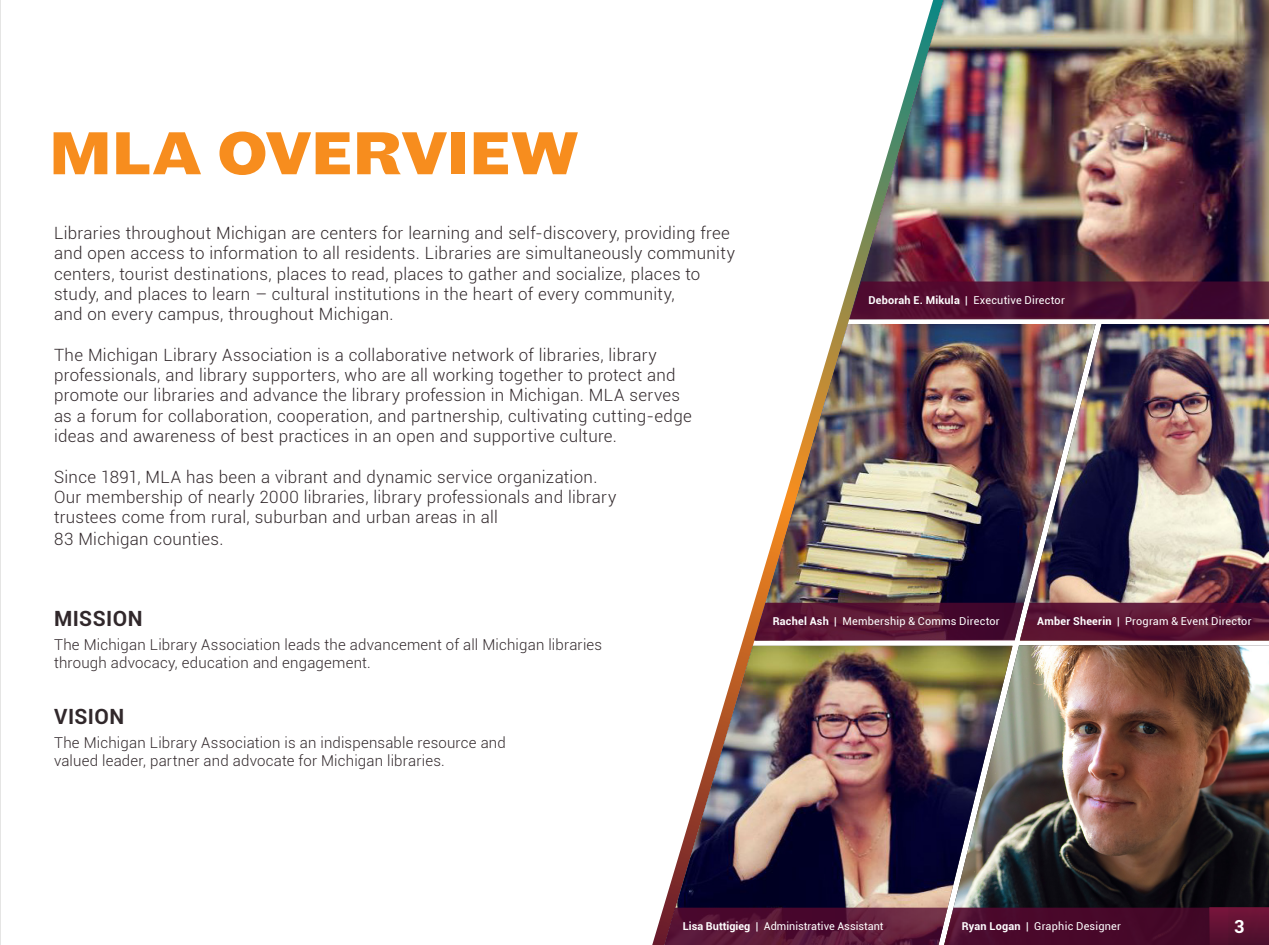
<style>
.page{position:relative;width:1269px;height:945px;background:#fff}
.page>*{position:absolute;margin:0;border:0;box-sizing:border-box;transform-origin:0 0}
.t1{font:700 63px "Maple";letter-spacing:.015em;color:#f78d1e}
.t2{font:700 21px "Roboto";letter-spacing:.025em;color:#31282b}
.t3{font:700 18px "Roboto";color:#fff}
.t4{font:300 16.95px/20.2px "Roboto";letter-spacing:.015em;color:#31282b}
.t5{font:300 15px/18px "Roboto";letter-spacing:.015em;color:#31282b}
.t6{font:10.8px "Roboto";letter-spacing:.02em;color:#fff}
.t7{font:10.8px "Roboto";color:#fff}
.s1{font-weight:700}
</style>
<div class="page">
<img style="left:849px;top:0;width:420px;height:282px">
<img style="left:756px;top:324px;width:264px;height:279px">
<img style="left:665px;top:646px;width:279px;height:261px">
<img style="left:1020px;top:324px;width:249px;height:279px">
<img style="left:944px;top:645px;width:325px;height:262px">
<hr style="left:0;top:0;width:1px;height:945px;background:#cdcccb">
<svg style="left:754px;top:603px;width:515px;height:38px;background:#5a1836"></svg>
<svg style="left:849px;top:282px;width:420px;height:37px;background:#511232"></svg>
<svg style="left:664px;top:907px;width:605px;height:38px;background:#541333"></svg>
<p class="t1" style="left:50px;top:114px;width:530px">MLA OVERVIEW</p>
<p class="t4" style="left:54px;top:222px;width:682px">Libraries throughout Michigan are centers for learning and self-discovery, providing free and open access to information to all residents. Libraries are simultaneously community centers, tourist destinations, places to read, places to gather and socialize, places to study, and places to learn – cultural institutions in the heart of every community,<br>and on every campus, throughout Michigan.</p>
<p class="t4" style="left:54px;top:344px;width:639px">The Michigan Library Association is a collaborative network of libraries, library professionals, and library supporters, who are all working together to protect and promote our libraries and advance the library profession in Michigan. MLA serves as a forum for collaboration, cooperation, and partnership, cultivating cutting-edge ideas and awareness of best practices in an open and supportive culture.</p>
<p class="t4" style="left:54px;top:466px;width:564px;line-height:20.7px">Since 1891, MLA has been a vibrant and dynamic service organization.<br>Our membership of nearly 2000 libraries, library professionals and library trustees come from rural, suburban and urban areas in all<br>83 Michigan counties.</p>
<p class="t2" style="left:54px;top:603px;width:90px">MISSION</p>
<p class="t5" style="left:54px;top:635px;width:550px">The Michigan Library Association leads the advancement of all Michigan libraries through advocacy, education and engagement.</p>
<p class="t2" style="left:54px;top:701px;width:72px">VISION</p>
<p class="t5" style="left:54px;top:733px;width:453px">The Michigan Library Association is an indispensable resource and valued leader, partner and advocate for Michigan libraries.</p>
<p class="t6" style="left:868px;top:293px;width:198px"><span class="s1">Deborah E. Mikula</span> | Executive Director</p>
<p class="t6" style="left:773px;top:614px;width:228px"><span class="s1">Rachel Ash</span> | Membership &amp; Comms Director</p>
<p class="t6" style="left:1037px;top:614px;width:216px"><span class="s1">Amber Sheerin</span> | Program &amp; Event Director</p>
<p class="t7" style="left:683px;top:919px;width:202px"><span class="s1">Lisa Buttigieg</span> | Administrative Assistant</p>
<p class="t6" style="left:962px;top:919px;width:161px"><span class="s1">Ryan Logan</span> | Graphic Designer</p>
<p class="t3" style="left:1234px;top:914px;width:12px">3</p>
</div>
